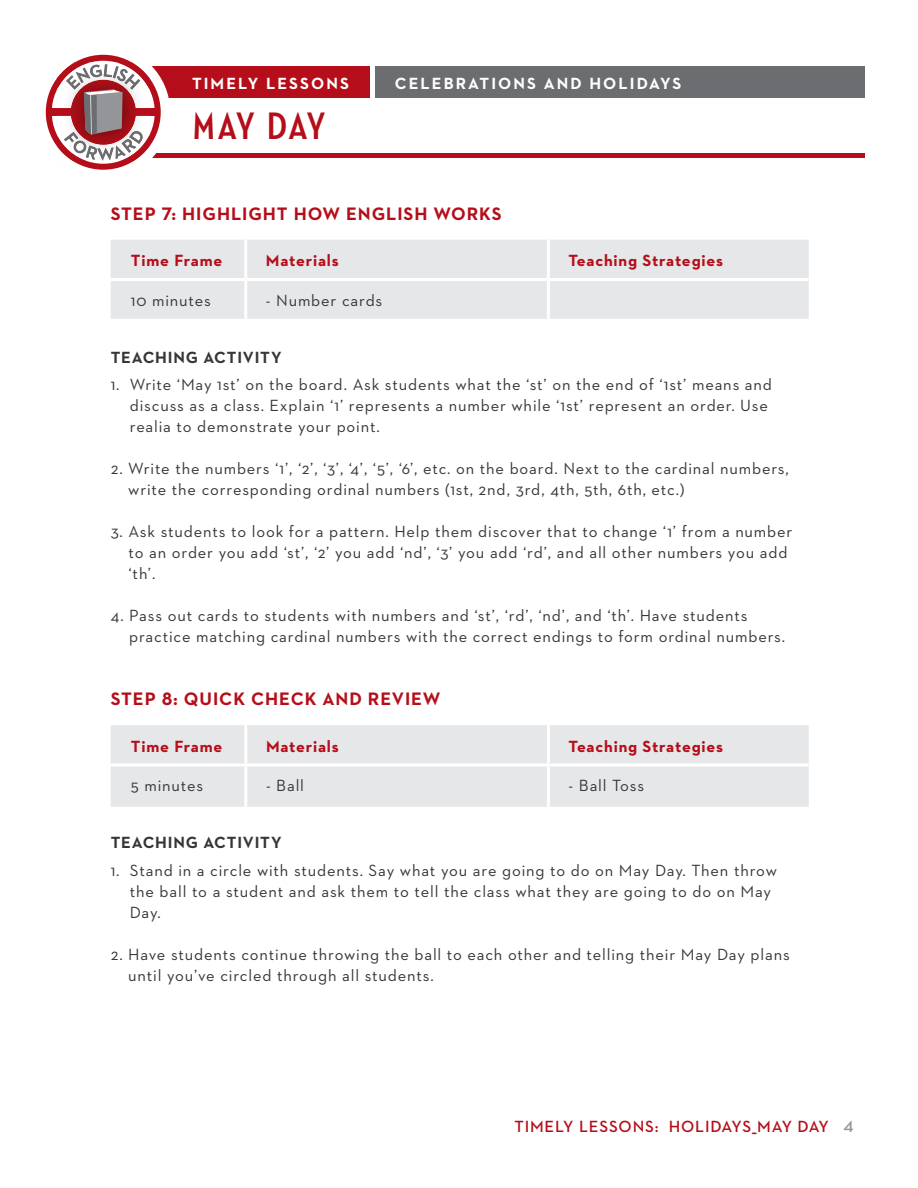
<style>
.page{position:relative;width:918px;height:1188px;background:#fff}
.page>*{position:absolute;margin:0;border:0;box-sizing:border-box;transform-origin:0 0}
.t1{font:39px "Neutraface Condensed Bold Alt";letter-spacing:.01em;color:#b50e1a}
.STEPS{font:700 18.3px "Neutraface 2 Text";letter-spacing:.05em;color:#b50e1a}
.BODY_COPY{font:16.5px/21px "Neutraface 2 Text";letter-spacing:.05em;color:#383635}
.t2{font:700 16.5px "Neutraface 2 Text";letter-spacing:.05em;color:#b50e1a}
.t3{font:700 16.5px "Neutraface 2 Text";letter-spacing:.125em;color:#fff}
.t4{font:600 16.5px "Neutraface 2 Text";letter-spacing:.05em;color:#b50e1a}
.STEPS-2{font:700 16.5px "Neutraface 2 Text";letter-spacing:.05em;color:#383635}
.SUBHEAD_GRAY{font:700 16.5px "Neutraface 2 Text";letter-spacing:.05em;color:#383635}
.s1{color:#939598}
</style>
<div class="page">
<div style="left:111px;top:67px;width:276px;height:31px;background:#b50e1a"></div>
<div style="left:371px;top:67px;width:494px;height:31px;background:#6c6d70"></div>
<div style="left:370px;top:59px;width:5px;height:42px;background:#fff"></div>
<div style="left:90px;top:153px;width:775px;height:5px;background:#b50e1a"></div>
<svg style="left:45px;top:54px;width:125px;height:116px"></svg>
<div style="left:111px;top:240px;width:698px;height:79px;background:#e6e7e9"></div>
<hr style="left:244px;top:240px;width:3px;height:38px;background:#fff">
<hr style="left:547px;top:240px;width:3px;height:38px;background:#fff">
<hr style="left:111px;top:278px;width:135px;height:3px;background:#fff">
<hr style="left:246px;top:278px;width:302px;height:3px;background:#fff">
<hr style="left:244px;top:281px;width:3px;height:38px;background:#fff">
<hr style="left:548px;top:278px;width:261px;height:3px;background:#fff">
<hr style="left:547px;top:281px;width:3px;height:38px;background:#fff">
<div style="left:111px;top:725px;width:698px;height:82px;background:#e6e7e9"></div>
<hr style="left:244px;top:725px;width:3px;height:39px;background:#fff">
<hr style="left:547px;top:725px;width:3px;height:39px;background:#fff">
<hr style="left:111px;top:764px;width:135px;height:3px;background:#fff">
<hr style="left:246px;top:764px;width:302px;height:3px;background:#fff">
<hr style="left:244px;top:767px;width:3px;height:40px;background:#fff">
<hr style="left:548px;top:764px;width:261px;height:3px;background:#fff">
<hr style="left:547px;top:767px;width:3px;height:40px;background:#fff">
<p class="t3" style="left:192px;top:73px;width:158px">TIMELY LESSONS</p>
<p class="t3" style="left:395px;top:73px;width:288px">CELEBRATIONS AND HOLIDAYS</p>
<h1 class="t1" style="left:193px;top:104px;width:134px">MAY DAY</h1>
<p class="STEPS" style="left:111px;top:202px;width:393px">STEP 7: HIGHLIGHT HOW ENGLISH WORKS</p>
<p class="t2" style="left:131px;top:250px;width:93px">Time Frame</p>
<p class="t2" style="left:266px;top:250px;width:74px">Materials</p>
<p class="t2" style="left:569px;top:250px;width:156px">Teaching Strategies</p>
<p class="BODY_COPY" style="left:131px;top:290px;width:81px">10 minutes</p>
<p class="BODY_COPY" style="left:266px;top:290px;width:118px">- Number cards</p>
<p class="STEPS-2" style="left:111px;top:346px;width:172px">TEACHING ACTIVITY</p>
<p class="BODY_COPY" style="left:130px;top:374px;width:644px;text-indent:-19px">1. Write ‘May 1st’ on the board. Ask students what the ‘st’ on the end of ‘1st’ means and discuss as a class. Explain ‘1’ represents a number while ‘1st’ represent an order. Use realia to demonstrate your point.</p>
<p class="BODY_COPY" style="left:128px;top:458px;width:662px;text-indent:-18px">2. Write the numbers ‘1’, ‘2’, ‘3’, ‘4’, ‘5’, ‘6’, etc. on the board. Next to the cardinal numbers, write the corresponding ordinal numbers (1st, 2nd, 3rd, 4th, 5th, 6th, etc.)</p>
<p class="BODY_COPY" style="left:129px;top:521px;width:665px;text-indent:-18px">3. Ask students to look for a pattern. Help them discover that to change ‘1’ from a number to an order you add ‘st’, ‘2’ you add ‘nd’, ‘3’ you add ‘rd’, and all other numbers you add ‘th’.</p>
<p class="BODY_COPY" style="left:129px;top:605px;width:657px;text-indent:-19px">4. Pass out cards to students with numbers and ‘st’, ‘rd’, ‘nd’, and ‘th’. Have students practice matching cardinal numbers with the correct endings to form ordinal numbers.</p>
<p class="STEPS" style="left:111px;top:687px;width:331px">STEP 8: QUICK CHECK AND REVIEW</p>
<p class="t2" style="left:131px;top:735px;width:93px">Time Frame</p>
<p class="t2" style="left:266px;top:735px;width:74px">Materials</p>
<p class="t2" style="left:569px;top:735px;width:156px">Teaching Strategies</p>
<p class="BODY_COPY" style="left:131px;top:775px;width:74px">5 minutes</p>
<p class="BODY_COPY" style="left:266px;top:775px;width:39px">- Ball</p>
<p class="BODY_COPY" style="left:569px;top:775px;width:77px">- Ball Toss</p>
<p class="SUBHEAD_GRAY" style="left:111px;top:832px;width:172px">TEACHING ACTIVITY</p>
<p class="BODY_COPY" style="left:130px;top:860px;width:649px;text-indent:-19px">1. Stand in a circle with students. Say what you are going to do on May Day. Then throw the ball to a student and ask them to tell the class what they are going to do on May<br>Day.</p>
<p class="BODY_COPY" style="left:128px;top:944px;width:663px;text-indent:-18px">2. Have students continue throwing the ball to each other and telling their May Day plans until you’ve circled through all students.</p>
<p class="t4" style="left:514px;top:1116px;width:341px">TIMELY LESSONS: HOLIDAYS_MAY DAY <span class="s1">4</span></p>
</div>
